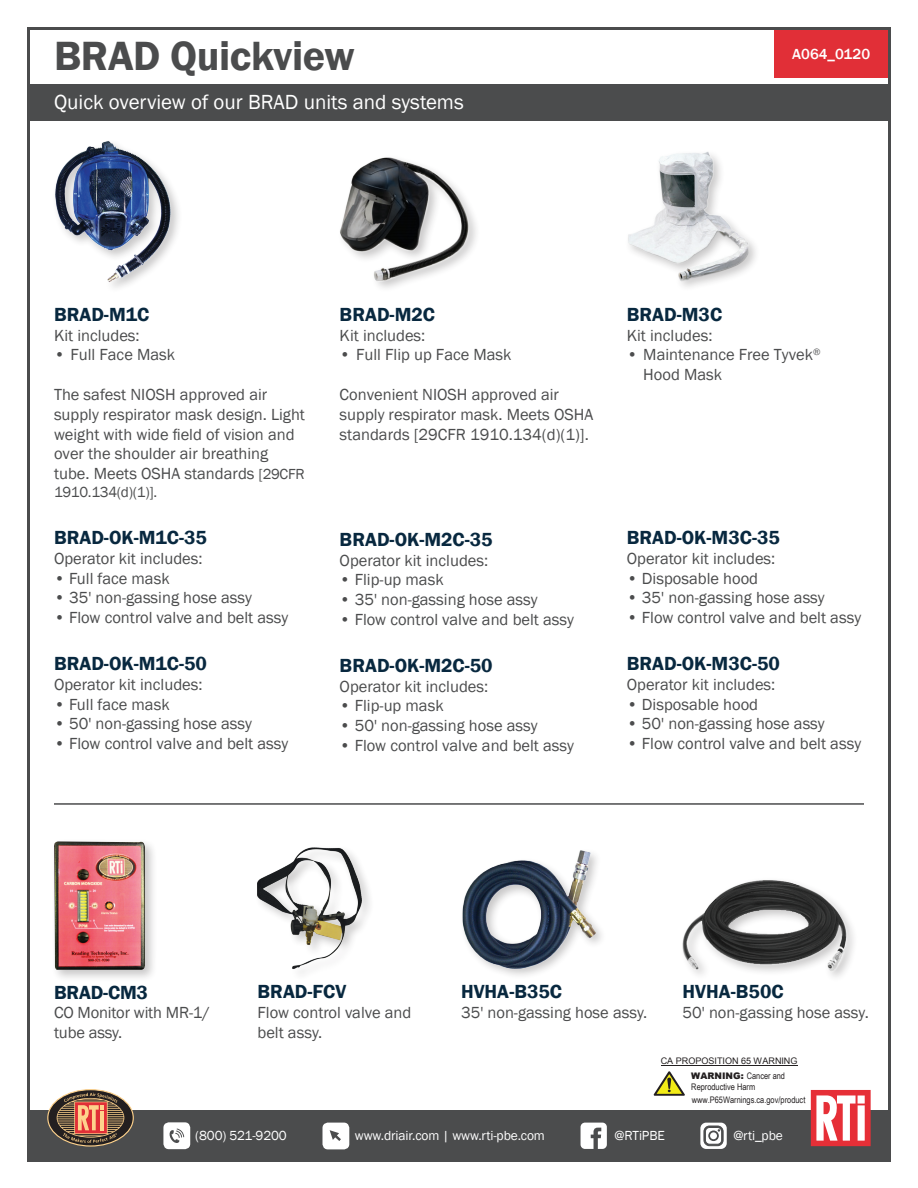
<style>
.page{position:relative;width:918px;height:1188px;background:#fff}
.page>*{position:absolute;margin:0;border:0;box-sizing:border-box;transform-origin:0 0}
.t1{font:600 42px "Franklin Gothic";letter-spacing:-.01em;color:#4b4c4d}
.t2{font:21px "Franklin Gothic";color:#fff}
.t3{font:600 19.5px "Franklin Gothic";color:#08283f}
.t4{font:16.5px/19.8px "Franklin Gothic";color:#4b4c4d}
.t5{font:15px "Franklin Gothic";letter-spacing:-.02em;color:#4b4c4d}
.t6{font:500 15px "Franklin Gothic";color:#fff}
.t7{font:13.5px "Franklin Gothic";letter-spacing:-.01em;color:#fff}
.t8{font:9px/10.5px "Arial Narrow";color:#231f20}
.t9{font:9px "Arial";color:#231f20}
.s1{font-size:15px}
.s2{font-family:"Arial";font-weight:900}
</style>
<div class="page">
<div style="left:774px;top:29px;width:114px;height:49px;background:#e12f37"></div>
<div style="left:27px;top:1110px;width:864px;height:52px;background:#4b4c4d"></div>
<svg style="left:811px;top:1090px;width:60px;height:56px;background:#ef878c"></svg>
<svg style="left:48px;top:1090px;width:85px;height:56px"></svg>
<div style="left:47px;top:1089px;width:87px;height:57px;border:1px solid #fed28c;border-radius:50%"></div>
<svg style="left:57px;top:1093px;width:67px;height:50px;background:#93654e"></svg>
<div style="left:323px;top:1123px;width:26px;height:26px;background:#fff;border-radius:5px"></div>
<svg style="left:330px;top:1130px;width:11px;height:11px"></svg>
<div style="left:163px;top:1122px;width:27px;height:27px;background:#fff;border-radius:5px"></div>
<svg style="left:170px;top:1129px;width:14px;height:14px"></svg>
<svg style="left:581px;top:1123px;width:26px;height:26px"></svg>
<svg style="left:700px;top:1123px;width:27px;height:26px"></svg>
<svg style="left:704px;top:1126px;width:19px;height:20px"></svg>
<div style="left:27px;top:84px;width:864px;height:37px;background:#4b4c4d"></div>
<hr style="left:661px;top:1065px;width:136px;height:1px;background:#231f20">
<svg style="left:654px;top:1071px;width:31px;height:25px"></svg>
<div style="left:51px;top:838px;width:107px;height:145px;background:#231f20;opacity:.25"></div>
<img style="left:53px;top:840px;width:93px;height:130px">
<div style="left:52px;top:139px;width:131px;height:155px;background:#231f20;opacity:.25"></div>
<img style="left:54px;top:139px;width:118px;height:149px">
<img style="left:340px;top:157px;width:134px;height:131px">
<img style="left:628px;top:152px;width:124px;height:134px">
<img style="left:683px;top:880px;width:171px;height:92px">
<div style="left:460px;top:847px;width:148px;height:134px;background:#231f20;opacity:.25"></div>
<img style="left:461px;top:848px;width:147px;height:121px">
<img style="left:258px;top:847px;width:111px;height:122px">
<hr style="left:54px;top:803px;width:810px;height:2px;background:#4b4c4d">
<h1 class="t1" style="left:54px;top:30px;width:302px">BRAD Quickview</h1>
<p class="t2" style="left:54px;top:89px;width:411px">Quick overview of our BRAD units and systems</p>
<p class="t6" style="left:792px;top:45px;width:79px">A064_0120</p>
<p class="t3" style="left:54px;top:302px;width:97px">BRAD-M1C</p>
<p class="t4" style="left:54px;top:326px;width:87px">Kit includes:</p>
<p class="t4" style="left:54px;top:345px;width:123px">• Full Face Mask</p>
<p class="t4" style="left:54px;top:385px;width:253px">The safest NIOSH approved air supply respirator mask design. Light weight with wide field of vision and over the shoulder air breathing tube. Meets OSHA standards <span class="s1">[29CFR</span></p>
<p class="t5" style="left:54px;top:483px;width:105px">1910.134(d)(1)].</p>
<p class="t3" style="left:54px;top:526px;width:155px">BRAD-OK-M1C-35</p>
<p class="t4" style="left:54px;top:549px;width:150px">Operator kit includes:</p>
<p class="t4" style="left:54px;top:569px;width:117px">• Full face mask</p>
<p class="t4" style="left:54px;top:588px;width:200px">• 35' non-gassing hose assy</p>
<p class="t4" style="left:54px;top:608px;width:236px">• Flow control valve and belt assy</p>
<p class="t3" style="left:54px;top:652px;width:155px">BRAD-OK-M1C-50</p>
<p class="t4" style="left:54px;top:675px;width:150px">Operator kit includes:</p>
<p class="t4" style="left:54px;top:695px;width:117px">• Full face mask</p>
<p class="t4" style="left:54px;top:714px;width:200px">• 50' non-gassing hose assy</p>
<p class="t4" style="left:54px;top:734px;width:236px">• Flow control valve and belt assy</p>
<p class="t3" style="left:340px;top:302px;width:97px">BRAD-M2C</p>
<p class="t4" style="left:340px;top:326px;width:87px">Kit includes:</p>
<p class="t4" style="left:340px;top:345px;width:173px">• Full Flip up Face Mask</p>
<p class="t4" style="left:340px;top:385px;width:255px">Convenient NIOSH approved air supply respirator mask. Meets OSHA standards [29CFR 1910.134(d)(1)].</p>
<p class="t3" style="left:627px;top:302px;width:97px">BRAD-M3C</p>
<p class="t4" style="left:627px;top:326px;width:87px">Kit includes:</p>
<p class="t4" style="left:643px;top:345px;width:179px;text-indent:-16px">• Maintenance Free Tyvek<sup>®<br></sup>Hood Mask</p>
<p class="t3" style="left:340px;top:527px;width:155px">BRAD-OK-M2C-35</p>
<p class="t4" style="left:340px;top:551px;width:150px">Operator kit includes:</p>
<p class="t4" style="left:340px;top:570px;width:105px">• Flip-up mask</p>
<p class="t4" style="left:340px;top:590px;width:200px">• 35' non-gassing hose assy</p>
<p class="t4" style="left:340px;top:610px;width:236px">• Flow control valve and belt assy</p>
<p class="t3" style="left:340px;top:653px;width:155px">BRAD-OK-M2C-50</p>
<p class="t4" style="left:340px;top:677px;width:150px">Operator kit includes:</p>
<p class="t4" style="left:340px;top:696px;width:105px">• Flip-up mask</p>
<p class="t4" style="left:340px;top:716px;width:200px">• 50' non-gassing hose assy</p>
<p class="t4" style="left:340px;top:736px;width:236px">• Flow control valve and belt assy</p>
<p class="t3" style="left:627px;top:526px;width:155px">BRAD-OK-M3C-35</p>
<p class="t4" style="left:627px;top:549px;width:150px">Operator kit includes:</p>
<p class="t4" style="left:627px;top:569px;width:133px">• Disposable hood</p>
<p class="t4" style="left:627px;top:588px;width:200px">• 35' non-gassing hose assy</p>
<p class="t4" style="left:627px;top:608px;width:236px">• Flow control valve and belt assy</p>
<p class="t3" style="left:627px;top:652px;width:155px">BRAD-OK-M3C-50</p>
<p class="t4" style="left:627px;top:675px;width:150px">Operator kit includes:</p>
<p class="t4" style="left:627px;top:695px;width:133px">• Disposable hood</p>
<p class="t4" style="left:627px;top:714px;width:200px">• 50' non-gassing hose assy</p>
<p class="t4" style="left:627px;top:734px;width:236px">• Flow control valve and belt assy</p>
<p class="t3" style="left:54px;top:980px;width:96px">BRAD-CM3</p>
<p class="t4" style="left:54px;top:1003px;width:157px">CO Monitor with MR-1/ tube assy.</p>
<p class="t3" style="left:258px;top:980px;width:90px">BRAD-FCV</p>
<p class="t4" style="left:258px;top:1003px;width:155px">Flow control valve and belt assy.</p>
<p class="t3" style="left:461px;top:980px;width:103px">HVHA-B35C</p>
<p class="t4" style="left:461px;top:1003px;width:188px">35' non-gassing hose assy.</p>
<p class="t3" style="left:683px;top:979px;width:103px">HVHA-B50C</p>
<p class="t4" style="left:683px;top:1003px;width:188px">50' non-gassing hose assy.</p>
<p class="t9" style="left:661px;top:1055px;width:138px">CA PROPOSITION 65 WARNING</p>
<p class="t8" style="left:691px;top:1070px;width:95px"><span class="s2">WARNING:</span> Cancer and<br>Reproductive Harm</p>
<p class="t8" style="left:692px;top:1095px;width:115px">www.P65Warnings.ca.gov/product</p>
<p class="t7" style="left:195px;top:1127px;width:93px">(800) 521-9200</p>
<p class="t7" style="left:355px;top:1127px;width:192px">www.driair.com | www.rti-pbe.com</p>
<p class="t7" style="left:615px;top:1127px;width:52px">@RTiPBE</p>
<p class="t7" style="left:733px;top:1127px;width:51px">@rti_pbe</p>
</div>
